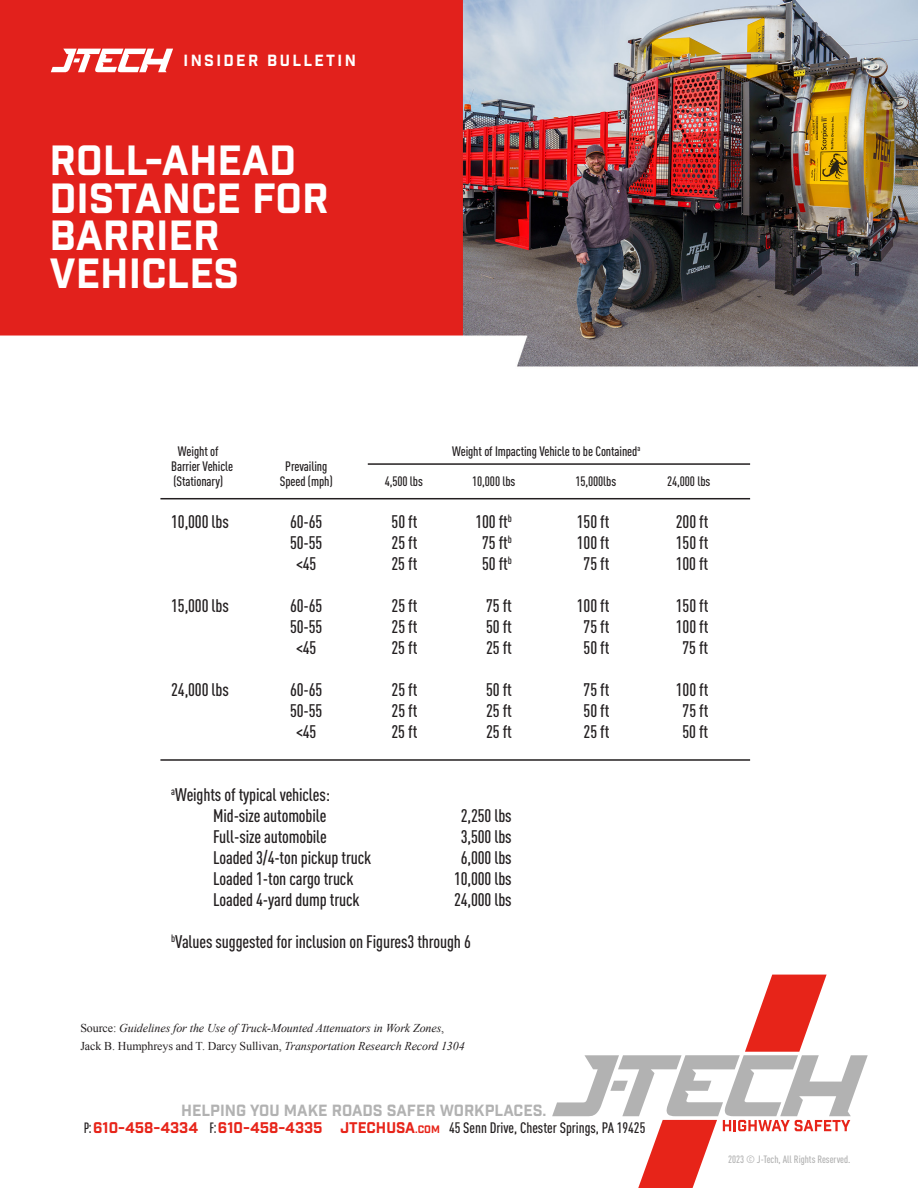
<style>
.page{position:relative;width:918px;height:1188px;background:#fff}
.page>*{position:absolute;margin:0;border:0;box-sizing:border-box;transform-origin:0 0}
.t1{font:40.95px "Industry Inc Base";color:#fff}
.t2{font:500 18px "DIN Cond";letter-spacing:-.01em;color:#231f20}
.t3{font:15.75px "Industry Inc Base";color:#b2b2b2}
.t4{font:15.75px "Industry Inc Base";letter-spacing:.15em;color:#fff}
.t5{font:500 15px "DIN Cond";color:#231f20}
.t6{font:500 13.5px "DIN Cond";letter-spacing:-.01em;color:#231f20}
.t7{font:12px "Times New Roman";letter-spacing:-.01em;color:#231f20}
.t8{font:italic 12px "Times New Roman";letter-spacing:-.01em;color:#231f20}
.t9{font:500 10.5px "DIN Cond";color:#b2b2b2}
.s1{font-style:normal}
.s2{font-style:italic}
.s3{font-family:"Tungsten"}
.s4{font-family:"Industry Inc Base";font-weight:400;color:#e72419}
.s5{font-family:"Industry Inc Base";font-weight:400;font-size:10.5px;color:#e72419}
</style>
<div class="page">
<img style="left:0;top:0;width:918px;height:975px">
<svg style="left:552px;top:975px;width:316px;height:213px"></svg>
<svg style="left:51px;top:49px;width:122px;height:23px"></svg>
<hr style="left:160px;top:498px;width:590px;height:1px;background:#231f20">
<hr style="left:160px;top:759px;width:590px;height:2px;background:#231f20">
<hr style="left:368px;top:463px;width:382px;height:2px;background:#231f20">
<p class="t4" style="left:184px;top:51px;width:174px">INSIDER BULLETIN</p>
<p class="t1" style="left:49px;top:136px;width:248px">ROLL-AHEAD</p>
<p class="t1" style="left:49px;top:173px;width:281px">DISTANCE FOR</p>
<p class="t1" style="left:49px;top:211px;width:172px">BARRIER</p>
<p class="t1" style="left:49px;top:248px;width:191px">VEHICLES</p>
<p class="t6" style="left:178px;top:443px;width:42px">Weight of</p>
<p class="t6" style="left:452px;top:443px;width:190px">Weight of Impacting Vehicle to be Contained<sup>a</sup></p>
<p class="t6" style="left:171px;top:458px;width:63px">Barrier Vehicle</p>
<p class="t6" style="left:285px;top:458px;width:44px">Prevailing</p>
<p class="t6" style="left:173px;top:473px;width:51px">(Stationary)</p>
<p class="t6" style="left:280px;top:473px;width:54px">Speed (mph)</p>
<p class="t6" style="left:385px;top:473px;width:40px">4,500 lbs</p>
<p class="t6" style="left:472px;top:473px;width:45px">10,000 lbs</p>
<p class="t6" style="left:575px;top:473px;width:42px">15,000lbs</p>
<p class="t6" style="left:667px;top:473px;width:45px">24,000 lbs</p>
<p class="t2" style="left:171px;top:511px;width:59px">10,000 lbs</p>
<p class="t2" style="left:290px;top:511px;width:34px">60-65</p>
<p class="t2" style="left:392px;top:511px;width:27px">50 ft</p>
<p class="t2" style="left:475px;top:511px;width:38px">100 ft<sup>b</sup></p>
<p class="t2" style="left:577px;top:511px;width:34px">150 ft</p>
<p class="t2" style="left:676px;top:511px;width:34px">200 ft</p>
<p class="t2" style="left:290px;top:532px;width:34px">50-55</p>
<p class="t2" style="left:392px;top:532px;width:27px">25 ft</p>
<p class="t2" style="left:482px;top:532px;width:31px">75 ft<sup>b</sup></p>
<p class="t2" style="left:577px;top:532px;width:34px">100 ft</p>
<p class="t2" style="left:676px;top:532px;width:34px">150 ft</p>
<p class="t2" style="left:296px;top:553px;width:22px">&lt;45</p>
<p class="t2" style="left:392px;top:553px;width:27px">25 ft</p>
<p class="t2" style="left:482px;top:553px;width:31px">50 ft<sup>b</sup></p>
<p class="t2" style="left:584px;top:553px;width:27px">75 ft</p>
<p class="t2" style="left:676px;top:553px;width:34px">100 ft</p>
<p class="t2" style="left:171px;top:595px;width:59px">15,000 lbs</p>
<p class="t2" style="left:290px;top:595px;width:34px">60-65</p>
<p class="t2" style="left:392px;top:595px;width:27px">25 ft</p>
<p class="t2" style="left:486px;top:595px;width:27px">75 ft</p>
<p class="t2" style="left:577px;top:595px;width:34px">100 ft</p>
<p class="t2" style="left:676px;top:595px;width:34px">150 ft</p>
<p class="t2" style="left:290px;top:616px;width:34px">50-55</p>
<p class="t2" style="left:392px;top:616px;width:27px">25 ft</p>
<p class="t2" style="left:486px;top:616px;width:27px">50 ft</p>
<p class="t2" style="left:584px;top:616px;width:27px">75 ft</p>
<p class="t2" style="left:676px;top:616px;width:34px">100 ft</p>
<p class="t2" style="left:296px;top:637px;width:22px">&lt;45</p>
<p class="t2" style="left:392px;top:637px;width:27px">25 ft</p>
<p class="t2" style="left:486px;top:637px;width:27px">25 ft</p>
<p class="t2" style="left:584px;top:637px;width:27px">50 ft</p>
<p class="t2" style="left:682px;top:637px;width:27px">75 ft</p>
<p class="t2" style="left:171px;top:679px;width:59px">24,000 lbs</p>
<p class="t2" style="left:290px;top:679px;width:34px">60-65</p>
<p class="t2" style="left:392px;top:679px;width:27px">25 ft</p>
<p class="t2" style="left:486px;top:679px;width:27px">50 ft</p>
<p class="t2" style="left:584px;top:679px;width:27px">75 ft</p>
<p class="t2" style="left:676px;top:679px;width:34px">100 ft</p>
<p class="t2" style="left:290px;top:700px;width:34px">50-55</p>
<p class="t2" style="left:392px;top:700px;width:27px">25 ft</p>
<p class="t2" style="left:486px;top:700px;width:27px">25 ft</p>
<p class="t2" style="left:584px;top:700px;width:27px">50 ft</p>
<p class="t2" style="left:683px;top:700px;width:27px">75 ft</p>
<p class="t2" style="left:296px;top:721px;width:22px">&lt;45</p>
<p class="t2" style="left:392px;top:721px;width:27px">25 ft</p>
<p class="t2" style="left:486px;top:721px;width:27px">25 ft</p>
<p class="t2" style="left:584px;top:721px;width:27px">25 ft</p>
<p class="t2" style="left:682px;top:721px;width:27px">50 ft</p>
<p class="t2" style="left:171px;top:784px;width:160px"><sup>a</sup>Weights of typical vehicles:</p>
<p class="t2" style="left:213px;top:805px;width:115px">Mid-size automobile</p>
<p class="t2" style="left:461px;top:805px;width:52px">2,250 lbs</p>
<p class="t2" style="left:213px;top:826px;width:115px">Full-size automobile</p>
<p class="t2" style="left:461px;top:826px;width:52px">3,500 lbs</p>
<p class="t2" style="left:213px;top:847px;width:159px">Loaded 3/4-ton pickup truck</p>
<p class="t2" style="left:461px;top:847px;width:52px">6,000 lbs</p>
<p class="t2" style="left:213px;top:868px;width:142px">Loaded 1-ton cargo truck</p>
<p class="t2" style="left:454px;top:868px;width:59px">10,000 lbs</p>
<p class="t2" style="left:213px;top:889px;width:148px">Loaded 4-yard dump truck</p>
<p class="t2" style="left:454px;top:889px;width:59px">24,000 lbs</p>
<p class="t2" style="left:171px;top:931px;width:301px"><sup>b</sup>Values suggested for inclusion on Figures3 through 6</p>
<p class="t8" style="left:80px;top:1020px;width:365px"><span class="s1">Source:</span> Guidelines for the Use of Truck-Mounted Attenuators in Work Zones<span class="s1">,</span></p>
<p class="t7" style="left:80px;top:1038px;width:386px">Jack B. Humphreys and T. Darcy Sullivan, <span class="s2">Transportation Research Record 1304</span></p>
<p class="t3" style="left:181px;top:1101px;width:367px">HELPING YOU MAKE ROADS SAFER WORKPLACES.</p>
<p class="t5" style="left:84px;top:1119px;width:563px"><span class="s3">P:</span> <span class="s4">610-458-4334</span> <span class="s3">F:</span> <span class="s4">610-458-4335 JTECHUSA</span><span class="s5">.COM</span> 45 Senn Drive, Chester Springs, PA 19425</p>
<p class="t9" style="left:728px;top:1153px;width:124px">2023 © J-Tech, All Rights Reserved.</p>
</div>
